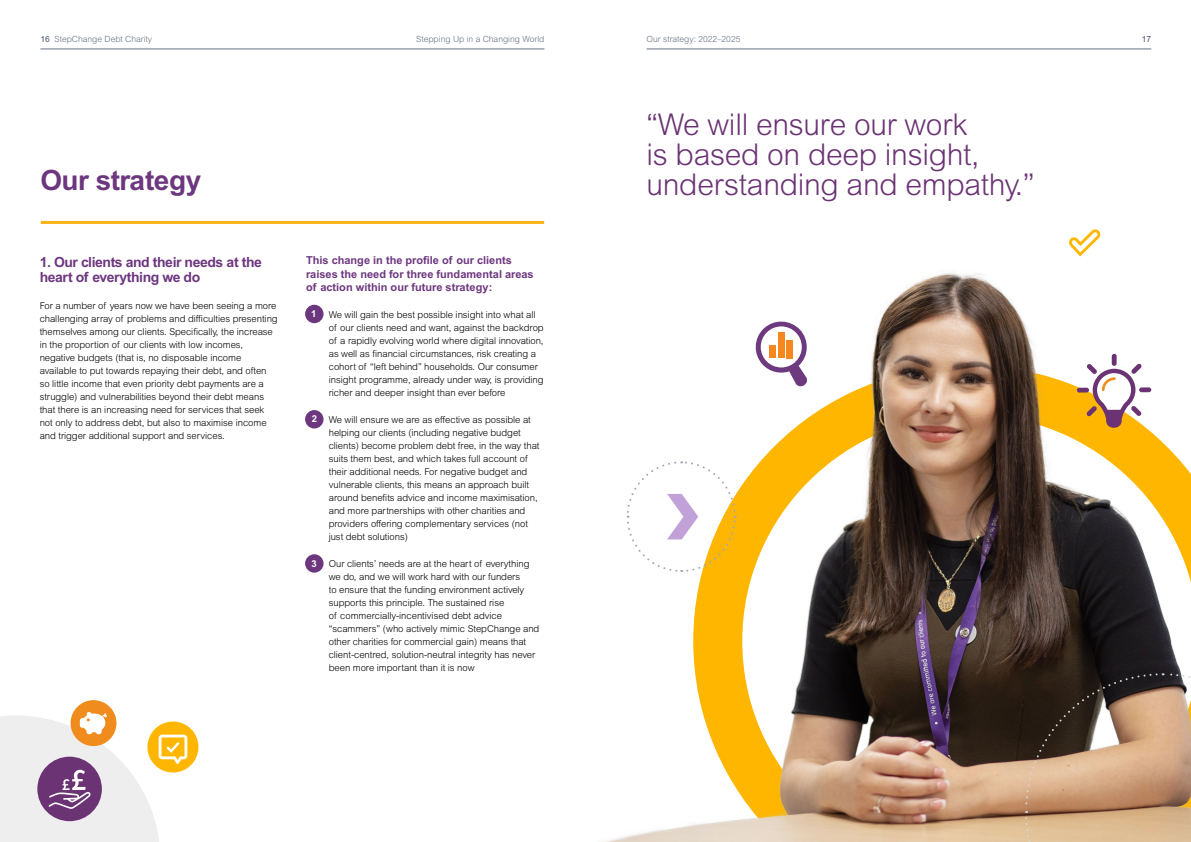
<style>
.page{position:relative;width:1191px;height:842px;background:#fff}
.page>*{position:absolute;margin:0;border:0;box-sizing:border-box;transform-origin:0 0}
.Paragraph_Style_2{font:300 30px/30px "Arial MT Pro";letter-spacing:-.01em;color:#6b3374}
.Section_header{font:700 28px "Arial MT Pro";letter-spacing:-.02em;color:#6d377f}
.Sub_Header_1{font:700 14px/15.5px "Arial MT Pro";letter-spacing:-.03em;color:#6d377f}
.Sub_Header_2{font:700 11px/13.2px "Arial MT Pro";color:#6d377f}
.Paragraph_Style_2-2{font:300 9.5px/13px "Arial MT Pro";letter-spacing:-.005em;color:#000}
.Sub_Header_1-2{font:700 9.5px "Arial MT Pro";color:#fff}
.t1{font:300 8.5px "Arial MT Pro";color:#667185}
.t2{font:500 8.5px "Arial MT Pro";color:#667185}
.s1{font-weight:500}
</style>
<div class="page">
<hr style="left:646px;top:49px;width:505px;height:1px;background:#667185">
<hr style="left:40px;top:49px;width:504px;height:1px;background:#667185">
<hr style="left:41px;top:221px;width:503px;height:3px;background:#f9b217">
<div style="left:305px;top:305px;width:18px;height:18px;background:#6d377f;border-radius:50%"></div>
<div style="left:305px;top:410px;width:18px;height:18px;background:#6d377f;border-radius:50%"></div>
<div style="left:305px;top:554px;width:18px;height:19px;background:#6d377f;border-radius:50%"></div>
<img style="left:605px;top:256px;width:586px;height:586px">
<svg style="left:1024px;top:672px;width:167px;height:170px;background:#a18368"></svg>
<svg style="left:625px;top:460px;width:112px;height:113px"></svg>
<div style="left:1139px;top:387px;width:12px;height:5px;background:#6b3374;border-radius:2px"></div>
<div style="left:1111px;top:354px;width:5px;height:12px;background:#6b3374;border-radius:2px"></div>
<div style="left:1076px;top:388px;width:13px;height:5px;background:#6b3374;border-radius:2px"></div>
<svg style="left:1086px;top:364px;width:55px;height:66px"></svg>
<svg style="left:1069px;top:229px;width:31px;height:27px"></svg>
<div style="left:147px;top:721px;width:51px;height:51px;background:#ffb600;border-radius:50%"></div>
<div style="left:71px;top:700px;width:45px;height:46px;background:#f08b1e;border-radius:50%"></div>
<svg style="left:0;top:712px;width:187px;height:130px"></svg>
<svg style="left:754px;top:320px;width:54px;height:66px"></svg>
<div style="left:769px;top:345px;width:7px;height:13px;background:#f6871f"></div>
<div style="left:778px;top:332px;width:6px;height:26px;background:#f6871f"></div>
<div style="left:786px;top:340px;width:7px;height:18px;background:#f6871f"></div>
<p class="t1" style="left:40px;top:34px;width:113px"><span class="s1">16</span> StepChange Debt Charity</p>
<p class="t1" style="left:416px;top:34px;width:130px">Stepping Up in a Changing World</p>
<p class="t1" style="left:646px;top:34px;width:95px">Our strategy: 2022–2025</p>
<p class="t2" style="left:1141px;top:34px;width:11px">17</p>
<p class="Section_header" style="left:40px;top:164px;width:163px">Our strategy</p>
<h1 class="Sub_Header_1" style="left:40px;top:254px;width:224px">1. Our clients and their needs at the heart of everything we do</h1>
<p class="Paragraph_Style_2-2" style="left:40px;top:300px;width:239px">For a number of years now we have been seeing a more challenging array of problems and difficulties presenting themselves among our clients. Specifically, the increase in the proportion of our clients with low incomes, negative budgets (that is, no disposable income available to put towards repaying their debt, and often so little income that even priority debt payments are a struggle) and vulnerabilities beyond their debt means that there is an increasing need for services that seek not only to address debt, but also to maximise income and trigger additional support and services.</p>
<h2 class="Sub_Header_2" style="left:306px;top:254px;width:229px">This change in the profile of our clients raises the need for three fundamental areas of action within our future strategy:</h2>
<p class="Paragraph_Style_2-2" style="left:329px;top:308px;width:216px">We will gain the best possible insight into what all of our clients need and want, against the backdrop of a rapidly evolving world where digital innovation, as well as financial circumstances, risk creating a cohort of “left behind” households. Our consumer insight programme, already under way, is providing richer and deeper insight than ever before</p>
<p class="Paragraph_Style_2-2" style="left:329px;top:414px;width:212px">We will ensure we are as effective as possible at helping our clients (including negative budget clients) become problem debt free, in the way that suits them best, and which takes full account of their additional needs. For negative budget and vulnerable clients, this means an approach built around benefits advice and income maximisation, and more partnerships with other charities and providers offering complementary services (not just debt solutions)</p>
<p class="Paragraph_Style_2-2" style="left:329px;top:558px;width:212px">Our clients’ needs are at the heart of everything we do, and we will work hard with our funders<br>to ensure that the funding environment actively supports this principle. The sustained rise<br>of commercially-incentivised debt advice “scammers” (who actively mimic StepChange and other charities for commercial gain) means that client-centred, solution-neutral integrity has never been more important than it is now</p>
<h1 class="Sub_Header_1-2" style="left:311px;top:308px;width:7px">1</h1>
<h1 class="Sub_Header_1-2" style="left:312px;top:414px;width:7px">2</h1>
<h1 class="Sub_Header_1-2" style="left:311px;top:558px;width:7px">3</h1>
<p class="Paragraph_Style_2" style="left:646px;top:110px;width:389px">“We will ensure our work<br>is based on deep insight, understanding and empathy.”</p>
</div>
